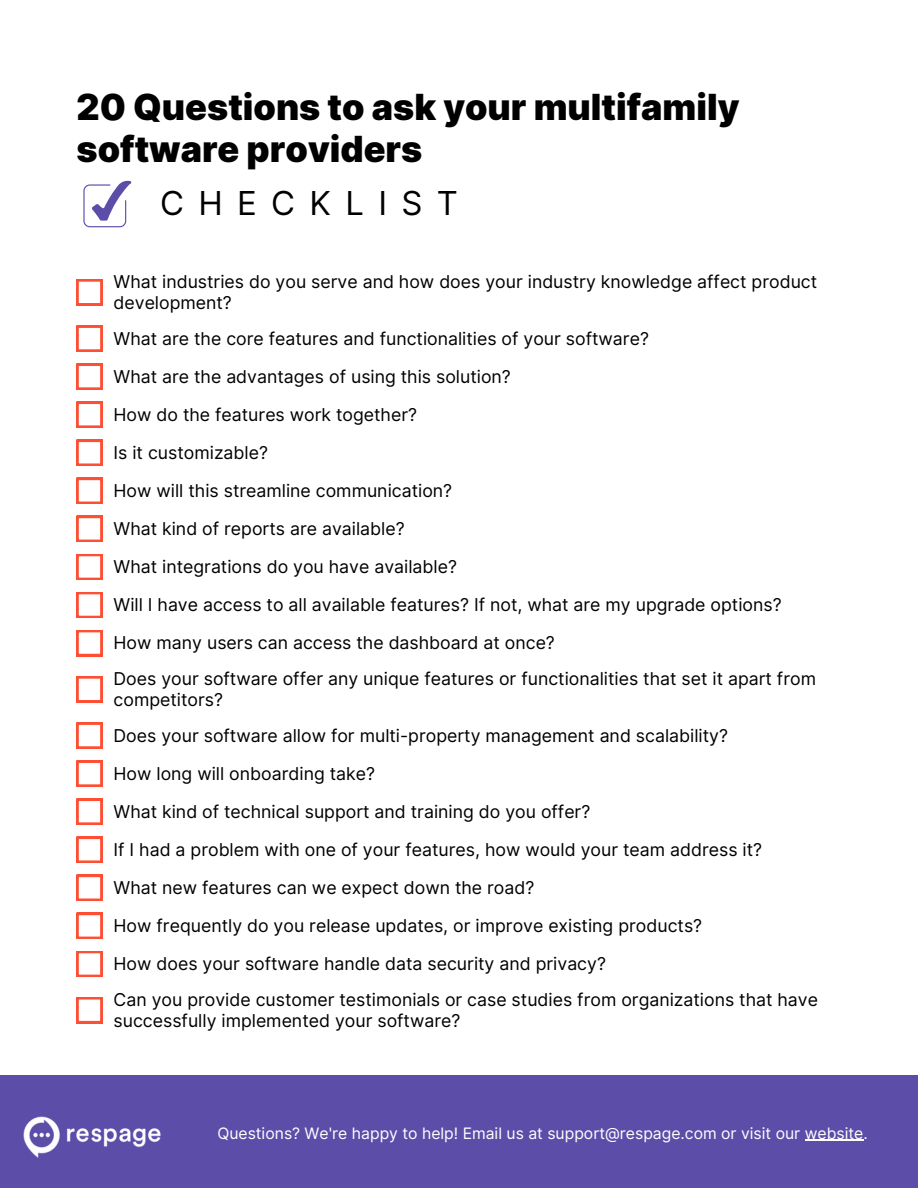
<style>
.page{position:relative;width:918px;height:1188px;background:#fff}
.page>*{position:absolute;margin:0;border:0;box-sizing:border-box;transform-origin:0 0}
.t1{font:900 36px/41.7px "Inter";color:#000}
.t2{font:33px "Inter";letter-spacing:.435em;color:#000}
.t3{font:17.7px/21.3px "Inter";color:#000}
.t4{font:15.75px "Inter";color:#fff}
</style>
<div class="page">
<svg style="left:77px;top:279px;width:25px;height:26px"></svg>
<svg style="left:77px;top:326px;width:25px;height:26px"></svg>
<svg style="left:77px;top:364px;width:25px;height:26px"></svg>
<svg style="left:77px;top:402px;width:25px;height:26px"></svg>
<svg style="left:77px;top:440px;width:25px;height:26px"></svg>
<svg style="left:77px;top:478px;width:25px;height:26px"></svg>
<svg style="left:77px;top:516px;width:25px;height:26px"></svg>
<svg style="left:77px;top:554px;width:25px;height:26px"></svg>
<svg style="left:77px;top:592px;width:25px;height:26px"></svg>
<svg style="left:77px;top:630px;width:25px;height:26px"></svg>
<svg style="left:77px;top:676px;width:25px;height:26px"></svg>
<svg style="left:77px;top:723px;width:25px;height:26px"></svg>
<svg style="left:77px;top:761px;width:25px;height:26px"></svg>
<svg style="left:77px;top:799px;width:25px;height:26px"></svg>
<svg style="left:77px;top:837px;width:25px;height:26px"></svg>
<svg style="left:77px;top:875px;width:25px;height:26px"></svg>
<svg style="left:77px;top:913px;width:25px;height:26px"></svg>
<svg style="left:77px;top:951px;width:25px;height:26px"></svg>
<svg style="left:77px;top:997px;width:25px;height:26px"></svg>
<svg style="left:83px;top:180px;width:48px;height:47px"></svg>
<div style="left:0;top:1075px;width:918px;height:113px;background:#5c4da8"></div>
<img style="left:23px;top:1116px;width:138px;height:42px">
<hr style="left:805px;top:1140px;width:58px;height:1px;background:#fff">
<p class="t1" style="left:77px;top:86px;width:664px">20 Questions to ask your multifamily software providers</p>
<p class="t2" style="left:160px;top:183px;width:299px">CHECKLIST</p>
<p class="t3" style="left:114px;top:271px;width:705px">What industries do you serve and how does your industry knowledge affect product development?</p>
<p class="t3" style="left:114px;top:328px;width:537px">What are the core features and functionalities of your software?</p>
<p class="t3" style="left:114px;top:366px;width:399px">What are the advantages of using this solution?</p>
<p class="t3" style="left:114px;top:404px;width:305px">How do the features work together?</p>
<p class="t3" style="left:114px;top:442px;width:156px">Is it customizable?</p>
<p class="t3" style="left:114px;top:480px;width:340px">How will this streamline communication?</p>
<p class="t3" style="left:114px;top:518px;width:293px">What kind of reports are available?</p>
<p class="t3" style="left:114px;top:556px;width:345px">What integrations do you have available?</p>
<p class="t3" style="left:114px;top:594px;width:670px">Will I have access to all available features? If not, what are my upgrade options?</p>
<p class="t3" style="left:114px;top:632px;width:443px">How many users can access the dashboard at once?</p>
<p class="t3" style="left:114px;top:668px;width:704px">Does your software offer any unique features or functionalities that set it apart from competitors?</p>
<p class="t3" style="left:114px;top:725px;width:616px">Does your software allow for multi-property management and scalability?</p>
<p class="t3" style="left:114px;top:763px;width:263px">How long will onboarding take?</p>
<p class="t3" style="left:114px;top:801px;width:478px">What kind of technical support and training do you offer?</p>
<p class="t3" style="left:114px;top:839px;width:650px">If I had a problem with one of your features, how would your team address it?</p>
<p class="t3" style="left:114px;top:877px;width:422px">What new features can we expect down the road?</p>
<p class="t3" style="left:114px;top:915px;width:590px">How frequently do you release updates, or improve existing products?</p>
<p class="t3" style="left:114px;top:953px;width:494px">How does your software handle data security and privacy?</p>
<p class="t3" style="left:114px;top:989px;width:706px">Can you provide customer testimonials or case studies from organizations that have successfully implemented your software?</p>
<p class="t4" style="left:217px;top:1124px;width:652px">Questions? We're happy to help! Email us at support@respage.com or visit our website.</p>
</div>
